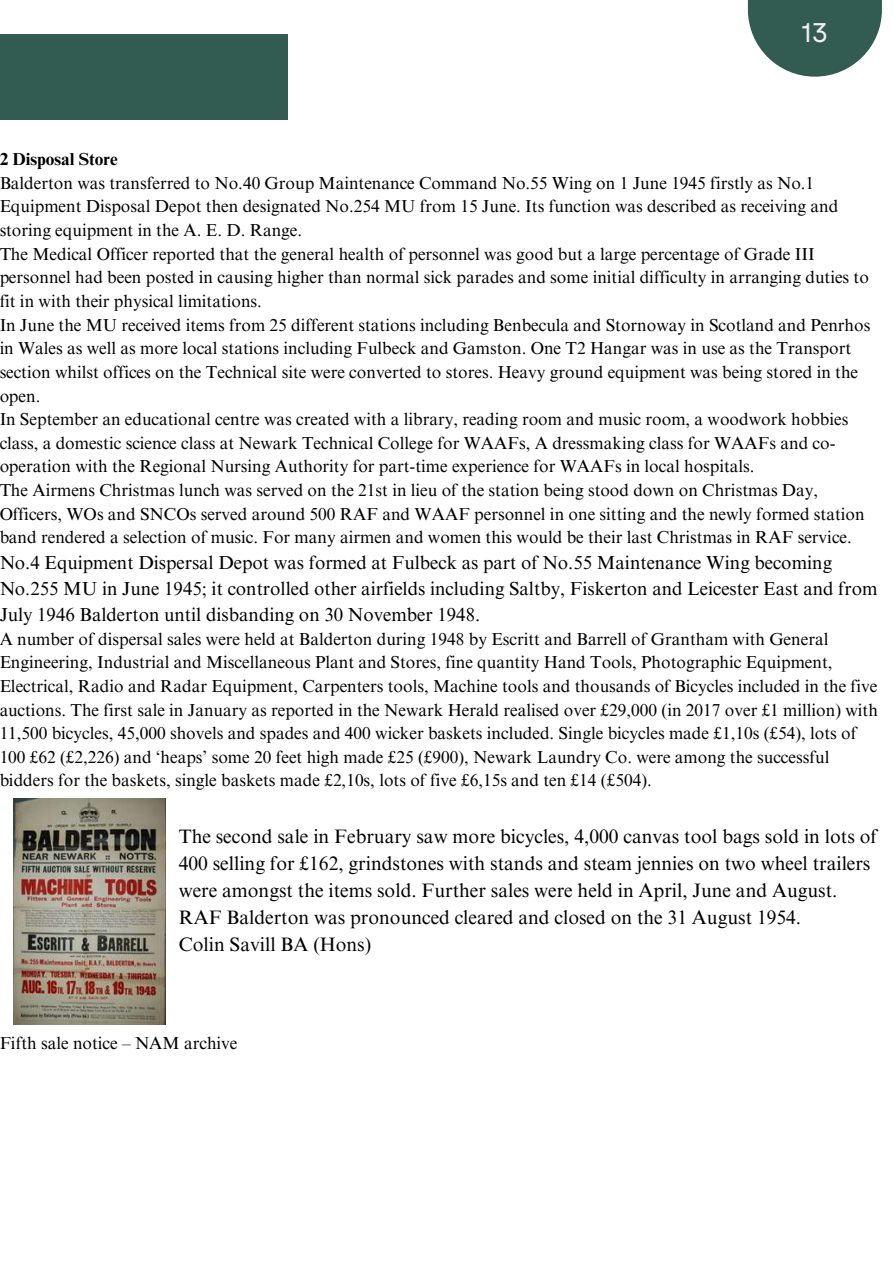
<style>
.page{position:relative;width:894px;height:1264px;background:#fff}
.page>*{position:absolute;margin:0;border:0;box-sizing:border-box;transform-origin:0 0}
.t1{font:27px "Garet";color:#edeff1}
.t2{font:19.5px/27px "Times NRMT Pro";color:#000}
.t3{font:18.75px/25.8px "Times NRMT Pro";color:#000}
.t4{font:17.25px/23.7px "Times NRMT Pro";color:#000}
.t5{font:700 17.25px "Times NRMT Pro";color:#000}
</style>
<div class="page">
<svg style="left:747px;top:0;width:134px;height:77px;fill:#325c52"></svg>
<svg style="left:58px;top:994px;width:108px;height:31px"></svg>
<div style="left:0;top:34px;width:287px;height:85px;background:#325c52"></div>
<img style="left:13px;top:798px;width:152px;height:226px">
<h1 class="t1" style="left:801px;top:13px;width:28px">13</h1>
<p class="t5" style="left:-1px;top:153px;width:120px">2 Disposal Store</p>
<p class="t4" style="left:-1px;top:173px;width:872px">Balderton was transferred to No.40 Group Maintenance Command No.55 Wing on 1 June 1945 firstly as No.1<br>Equipment Disposal Depot then designated No.254 MU from 15 June. Its function was described as receiving and storing equipment in the A. E. D. Range.<br>The Medical Officer reported that the general health of personnel was good but a large percentage of Grade III personnel had been posted in causing higher than normal sick parades and some initial difficulty in arranging duties to fit in with their physical limitations.<br>In June the MU received items from 25 different stations including Benbecula and Stornoway in Scotland and Penrhos in Wales as well as more local stations including Fulbeck and Gamston. One T2 Hangar was in use as the Transport section whilst offices on the Technical site were converted to stores. Heavy ground equipment was being stored in the open.<br>In September an educational centre was created with a library, reading room and music room, a woodwork hobbies class, a domestic science class at Newark Technical College for WAAFs, A dressmaking class for WAAFs and co&shy;operation with the Regional Nursing Authority for part-time experience for WAAFs in local hospitals.<br>The Airmens Christmas lunch was served on the 21st in lieu of the station being stood down on Christmas Day, Officers, WOs and SNCOs served around 500 RAF and WAAF personnel in one sitting and the newly formed station band rendered a selection of music. For many airmen and women this would be their last Christmas in RAF service.</p>
<p class="t3" style="left:-1px;top:552px;width:879px">No.4 Equipment Dispersal Depot was formed at Fulbeck as part of No.55 Maintenance Wing becoming<br>No.255 MU in June 1945; it controlled other airfields including Saltby, Fiskerton and Leicester East and from<br>July 1946 Balderton until disbanding on 30 November 1948.</p>
<p class="t4" style="left:-1px;top:629px;width:879px">A number of dispersal sales were held at Balderton during 1948 by Escritt and Barrell of Grantham with General Engineering, Industrial and Miscellaneous Plant and Stores, fine quantity Hand Tools, Photographic Equipment, Electrical, Radio and Radar Equipment, Carpenters tools, Machine tools and thousands of Bicycles included in the five auctions. The first sale in January as reported in the Newark Herald realised over £29,000 (in 2017 over £1 million) with 11,500 bicycles, 45,000 shovels and spades and 400 wicker baskets included. Single bicycles made £1,10s (£54), lots of 100 £62 (£2,226) and ‘heaps’ some 20 feet high made £25 (£900), Newark Laundry Co. were among the successful bidders for the baskets, single baskets made £2,10s, lots of five £6,15s and ten £14 (£504).</p>
<p class="t2" style="left:179px;top:824px;width:699px">The second sale in February saw more bicycles, 4,000 canvas tool bags sold in lots of 400 selling for £162, grindstones with stands and steam jennies on two wheel trailers were amongst the items sold. Further sales were held in April, June and August.<br>RAF Balderton was pronounced cleared and closed on the 31 August 1954.<br>Colin Savill BA (Hons)</p>
<p class="t4" style="left:-1px;top:1033px;width:239px">Fifth sale notice – NAM archive</p>
</div>
